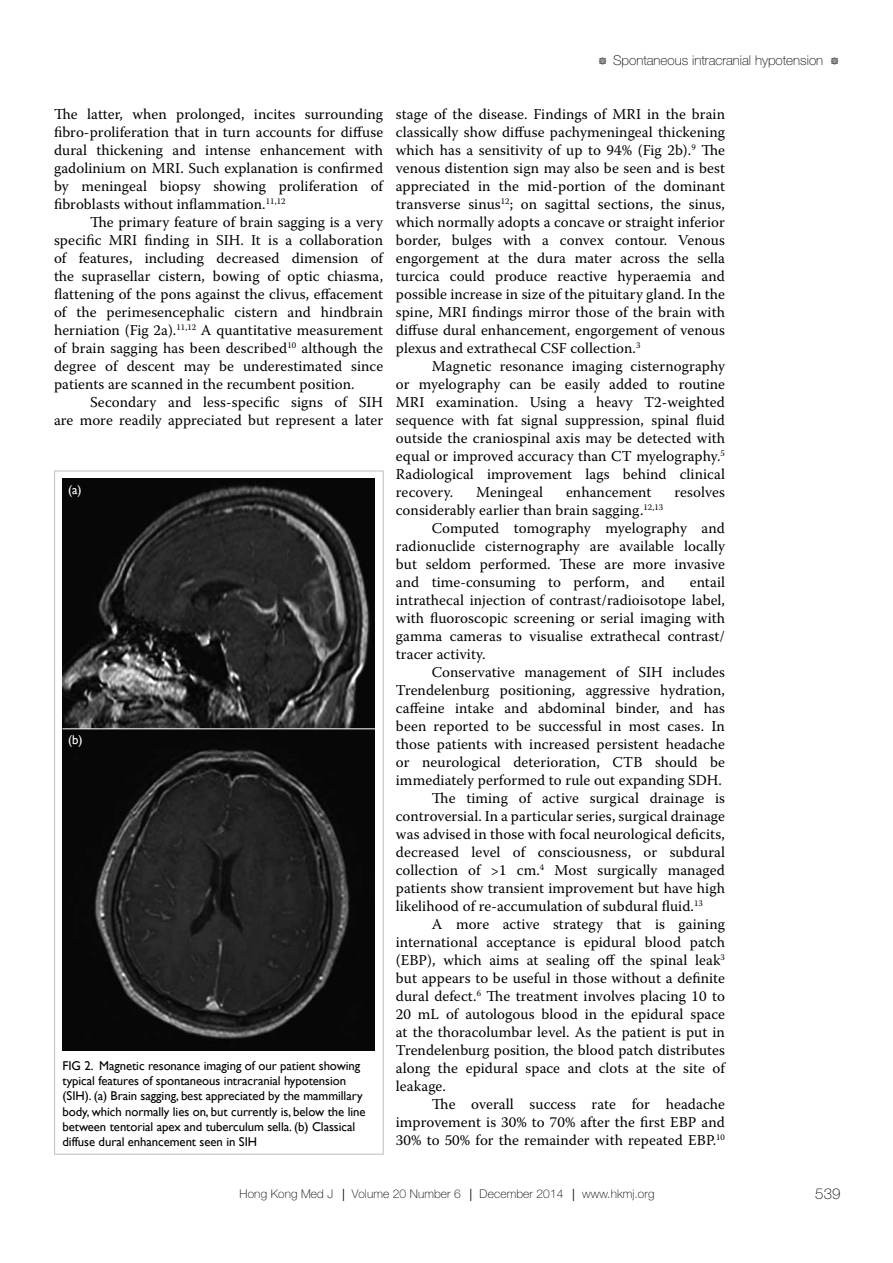
<style>
.page{position:relative;width:893px;height:1263px;background:#fff}
.page>*{position:absolute;margin:0;border:0;box-sizing:border-box;transform-origin:0 0}
.t1{font:15px/18px "Warnock Pro";letter-spacing:.005em;color:#000;text-align:justify}
.t2{font:100 15px "Helvetica Neue";color:#000}
.t3{font:100 13.5px "Helvetica Neue";color:#000}
.t4{font:12.75px/15.3px "Gill Sans";letter-spacing:-.005em;color:#000}
.t5{font:12.75px "Gill Sans";color:#fff}
.t6{font:100 12px "Helvetica Neue";letter-spacing:.01em;color:#000}
.s1{font-family:"Type Embellishments One Let Plain";font-weight:400;font-size:12px}
</style>
<div class="page">
<img style="left:63px;top:478px;width:312px;height:573px">
<hr style="left:62px;top:728px;width:314px;height:1px;background:#fff">
<p class="t3" style="left:598px;top:53px;width:243px"><span class="s1">#</span> Spontaneous intracranial hypotension <span class="s1">#</span></p>
<p class="t1" style="left:54px;top:105px;width:331px">The latter, when prolonged, incites surrounding fibro-proliferation that in turn accounts for diffuse dural thickening and intense enhancement with gadolinium on MRI. Such explanation is confirmed by meningeal biopsy showing proliferation of fibroblasts without inflammation.<sup>11,12</sup></p>
<p class="t1" style="left:54px;top:213px;width:331px;text-indent:36px">The primary feature of brain sagging is a very specific MRI finding in SIH. It is a collaboration of features, including decreased dimension of the suprasellar cistern, bowing of optic chiasma, flattening of the pons against the clivus, effacement of the perimesencephalic cistern and hindbrain herniation (Fig 2a).<sup>11,12</sup> A quantitative measurement of brain sagging has been described<sup>10</sup> although the degree of descent may be underestimated since patients are scanned in the recumbent position.</p>
<p class="t1" style="left:54px;top:393px;width:331px;text-align:right">Secondary and less-specific signs of SIH<br>are more readily appreciated but represent a later</p>
<p class="t5" style="left:68px;top:482px;width:15px">(a)</p>
<p class="t5" style="left:68px;top:733px;width:16px">(b)</p>
<p class="t4" style="left:63px;top:1058px;width:305px">FIG 2. Magnetic resonance imaging of our patient showing typical features of spontaneous intracranial hypotension (SIH). (a) Brain sagging, best appreciated by the mammillary body, which normally lies on, but currently is, below the line between tentorial apex and tuberculum sella. (b) Classical diffuse dural enhancement seen in SIH</p>
<p class="t1" style="left:396px;top:105px;width:331px">stage of the disease. Findings of MRI in the brain classically show diffuse pachymeningeal thickening which has a sensitivity of up to 94% (Fig 2b).<sup>9</sup> The venous distention sign may also be seen and is best appreciated in the mid-portion of the dominant transverse sinus<sup>12</sup>; on sagittal sections, the sinus, which normally adopts a concave or straight inferior border, bulges with a convex contour. Venous engorgement at the dura mater across the sella turcica could produce reactive hyperaemia and possible increase in size of the pituitary gland. In the spine, MRI findings mirror those of the brain with diffuse dural enhancement, engorgement of venous plexus and extrathecal CSF collection.<sup>3</sup></p>
<p class="t1" style="left:396px;top:357px;width:331px;text-indent:36px">Magnetic resonance imaging cisternography or myelography can be easily added to routine MRI examination. Using a heavy T2-weighted sequence with fat signal suppression, spinal fluid outside the craniospinal axis may be detected with equal or improved accuracy than CT myelography.<sup>5<br></sup>Radiological improvement lags behind clinical recovery.</p>
<p class="t1" style="left:476px;top:483px;width:68px">Meningeal</p>
<p class="t1" style="left:566px;top:483px;width:87px">enhancement</p>
<p class="t1" style="left:674px;top:483px;width:52px">resolves</p>
<p class="t1" style="left:396px;top:501px;width:269px">considerably earlier than brain sagging.<sup>12,13</sup></p>
<p class="t1" style="left:432px;top:519px;width:295px">Computed tomography myelography and</p>
<p class="t1" style="left:396px;top:537px;width:331px">radionuclide cisternography are available locally</p>
<p class="t1" style="left:396px;top:555px;width:331px">but seldom performed. These are more invasive</p>
<p class="t1" style="left:396px;top:573px;width:271px">and time-consuming to perform, and</p>
<p class="t1" style="left:396px;top:573px;width:331px;text-indent:294px">entail intrathecal injection of contrast/radioisotope label, with fluoroscopic screening or serial imaging with gamma cameras to visualise extrathecal contrast/ tracer activity.</p>
<p class="t1" style="left:432px;top:663px;width:295px">Conservative management of SIH includes</p>
<p class="t1" style="left:396px;top:681px;width:331px">Trendelenburg positioning, aggressive hydration,</p>
<p class="t1" style="left:396px;top:699px;width:331px">caffeine intake and abdominal binder, and has</p>
<p class="t1" style="left:396px;top:717px;width:331px">been reported to be successful in most cases. In</p>
<p class="t1" style="left:396px;top:735px;width:331px">those patients with increased persistent headache</p>
<p class="t1" style="left:396px;top:753px;width:331px">or neurological deterioration, CTB should be</p>
<p class="t1" style="left:396px;top:771px;width:328px">immediately performed to rule out expanding SDH.</p>
<p class="t1" style="left:432px;top:789px;width:295px">The timing of active surgical drainage is</p>
<p class="t1" style="left:396px;top:807px;width:331px">controversial. In a particular series, surgical drainage</p>
<p class="t1" style="left:396px;top:825px;width:331px">was advised in those with focal neurological deficits,</p>
<p class="t1" style="left:396px;top:843px;width:331px">decreased level of consciousness, or subdural</p>
<p class="t1" style="left:396px;top:861px;width:331px">collection of &gt;1 cm.<sup>4</sup> Most surgically managed</p>
<p class="t1" style="left:396px;top:879px;width:331px">patients show transient improvement but have high</p>
<p class="t1" style="left:396px;top:897px;width:308px">likelihood of re-accumulation of subdural fluid.<sup>13</sup></p>
<p class="t1" style="left:432px;top:915px;width:295px">A more active strategy that is gaining</p>
<p class="t1" style="left:396px;top:933px;width:331px">international acceptance is epidural blood patch</p>
<p class="t1" style="left:396px;top:951px;width:331px">(EBP), which aims at sealing off the spinal leak<sup>3</sup></p>
<p class="t1" style="left:396px;top:969px;width:331px">but appears to be useful in those without a definite</p>
<p class="t1" style="left:396px;top:987px;width:331px">dural defect.<sup>6</sup> The treatment involves placing 10 to</p>
<p class="t1" style="left:396px;top:1005px;width:331px">20 mL of autologous blood in the epidural space</p>
<p class="t1" style="left:396px;top:1023px;width:331px">at the thoracolumbar level. As the patient is put in</p>
<p class="t1" style="left:396px;top:1041px;width:331px">Trendelenburg position, the blood patch distributes</p>
<p class="t1" style="left:396px;top:1059px;width:331px">along the epidural space and clots at the site of</p>
<p class="t1" style="left:396px;top:1077px;width:52px">leakage.</p>
<p class="t1" style="left:432px;top:1095px;width:295px">The overall success rate for headache</p>
<p class="t1" style="left:396px;top:1113px;width:331px">improvement is 30% to 70% after the first EBP and</p>
<p class="t1" style="left:396px;top:1131px;width:331px">30% to 50% for the remainder with repeated EBP.<sup>10</sup></p>
<p class="t6" style="left:240px;top:1187px;width:416px">Hong Kong Med J ⎥ Volume 20 Number 6 ⎥ December 2014 ⎥ www.hkmj.org</p>
<p class="t2" style="left:815px;top:1186px;width:27px">539</p>
</div>
